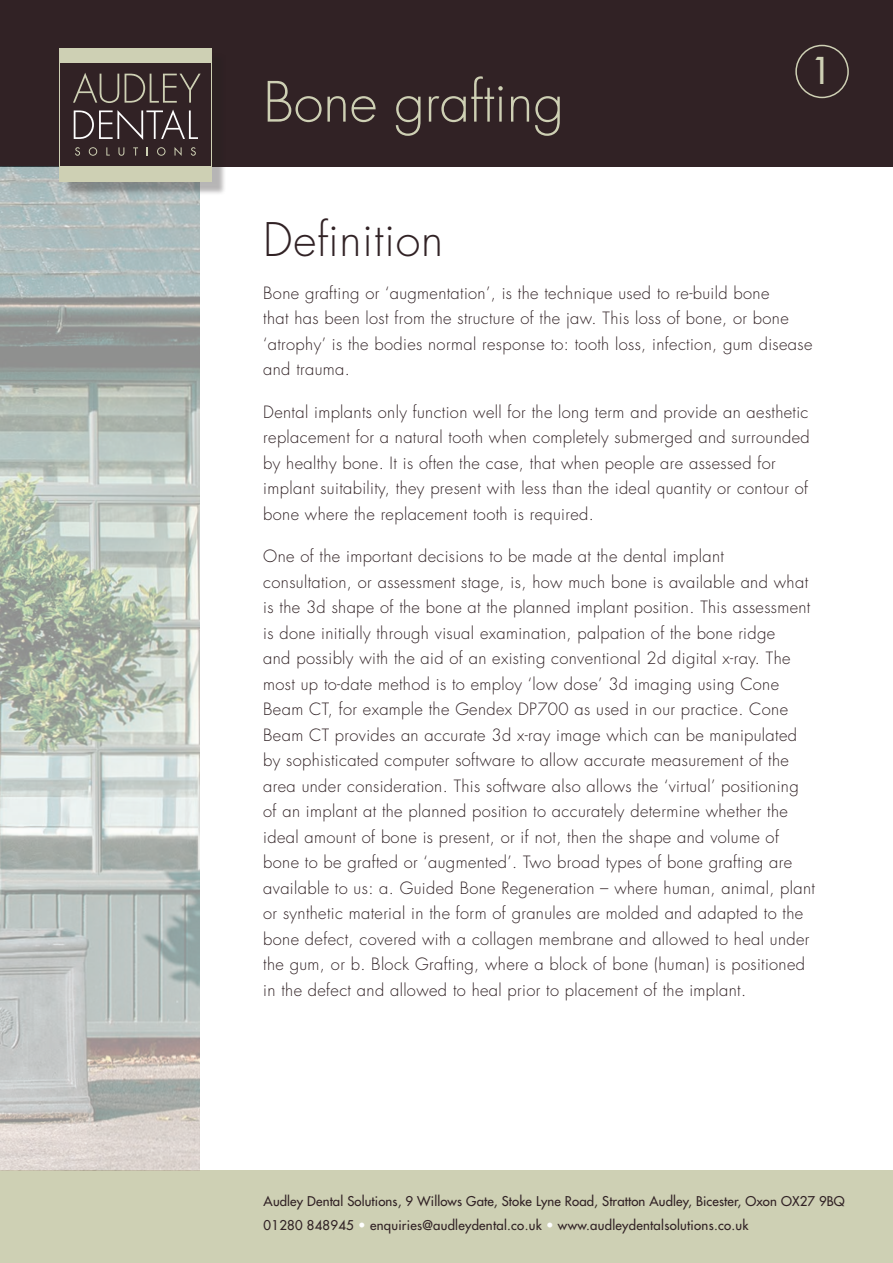
<style>
.page{position:relative;width:893px;height:1263px;background:#fff}
.page>*{position:absolute;margin:0;border:0;box-sizing:border-box;transform-origin:0 0}
.t1{font:300 54px "Futura";color:#ced0b4}
.t2{font:300 45px "Futura";letter-spacing:.02em;color:#312225}
.t3{font:36px "Futura";color:#ced0b4}
.t4{font:300 16.5px/25.5px "Futura";letter-spacing:.02em;color:#312225}
.t5{font:13.2px "Futura";letter-spacing:.01em;color:#312225}
.s1{color:#fff}
</style>
<div class="page">
<div style="left:0;top:0;width:893px;height:166px;background:#312225"></div>
<div style="left:0;top:1170px;width:893px;height:93px;background:#ced0b4"></div>
<div style="left:795px;top:45px;width:54px;height:53px;border:2px solid #ced0b4;border-radius:50%"></div>
<img style="left:0;top:166px;width:200px;height:1004px">
<div style="left:64px;top:53px;width:162px;height:143px;background:#231f20;opacity:.33"></div>
<div style="left:60px;top:49px;width:152px;height:133px;background:#ced0b4"></div>
<div style="left:61px;top:64px;width:150px;height:102px;background:#312225"></div>
<svg style="left:75px;top:147px;width:5px;height:9px"></svg>
<svg style="left:89px;top:147px;width:8px;height:9px"></svg>
<svg style="left:106px;top:147px;width:4px;height:9px"></svg>
<svg style="left:118px;top:147px;width:6px;height:9px"></svg>
<svg style="left:133px;top:147px;width:5px;height:9px"></svg>
<svg style="left:157px;top:147px;width:9px;height:9px"></svg>
<svg style="left:175px;top:147px;width:7px;height:9px"></svg>
<svg style="left:191px;top:147px;width:5px;height:9px"></svg>
<svg style="left:73px;top:73px;width:46px;height:30px"></svg>
<svg style="left:125px;top:74px;width:76px;height:29px"></svg>
<svg style="left:74px;top:110px;width:124px;height:30px"></svg>
<p class="t1" style="left:263px;top:67px;width:302px">Bone grafting</p>
<p class="t3" style="left:811px;top:47px;width:22px">1</p>
<p class="t2" style="left:263px;top:211px;width:182px">Definition</p>
<p class="t4" style="left:263px;top:280px;width:551px">Bone grafting or ‘augmentation’, is the technique used to re-build bone<br>that has been lost from the structure of the jaw. This loss of bone, or bone ‘atrophy’ is the bodies normal response to: tooth loss, infection, gum disease and trauma.</p>
<p class="t4" style="left:263px;top:399px;width:548px">Dental implants only function well for the long term and provide an aesthetic replacement for a natural tooth when completely submerged and surrounded by healthy bone. It is often the case, that when people are assessed for implant suitability, they present with less than the ideal quantity or contour of bone where the replacement tooth is required.</p>
<p class="t4" style="left:263px;top:544px;width:553px">One of the important decisions to be made at the dental implant consultation, or assessment stage, is, how much bone is available and what is the 3d shape of the bone at the planned implant position. This assessment is done initially through visual examination, palpation of the bone ridge<br>and possibly with the aid of an existing conventional 2d digital x-ray. The most up to-date method is to employ ‘low dose’ 3d imaging using Cone Beam CT, for example the Gendex DP700 as used in our practice. Cone Beam CT provides an accurate 3d x-ray image which can be manipulated by sophisticated computer software to allow accurate measurement of the area under consideration. This software also allows the ‘virtual’ positioning of an implant at the planned position to accurately determine whether the ideal amount of bone is present, or if not, then the shape and volume of bone to be grafted or ‘augmented’. Two broad types of bone grafting are available to us: a. Guided Bone Regeneration – where human, animal, plant or synthetic material in the form of granules are molded and adapted to the bone defect, covered with a collagen membrane and allowed to heal under the gum, or b. Block Grafting, where a block of bone (human) is positioned in the defect and allowed to heal prior to placement of the implant.</p>
<p class="t5" style="left:264px;top:1193px;width:583px">Audley Dental Solutions, 9 Willows Gate, Stoke Lyne Road, Stratton Audley, Bicester, Oxon OX27 9BQ</p>
<p class="t5" style="left:264px;top:1216px;width:486px">01280 848945 <span class="s1">•</span> enquiries@audleydental.co.uk <span class="s1">•</span> www.audleydentalsolutions.co.uk</p>
</div>
